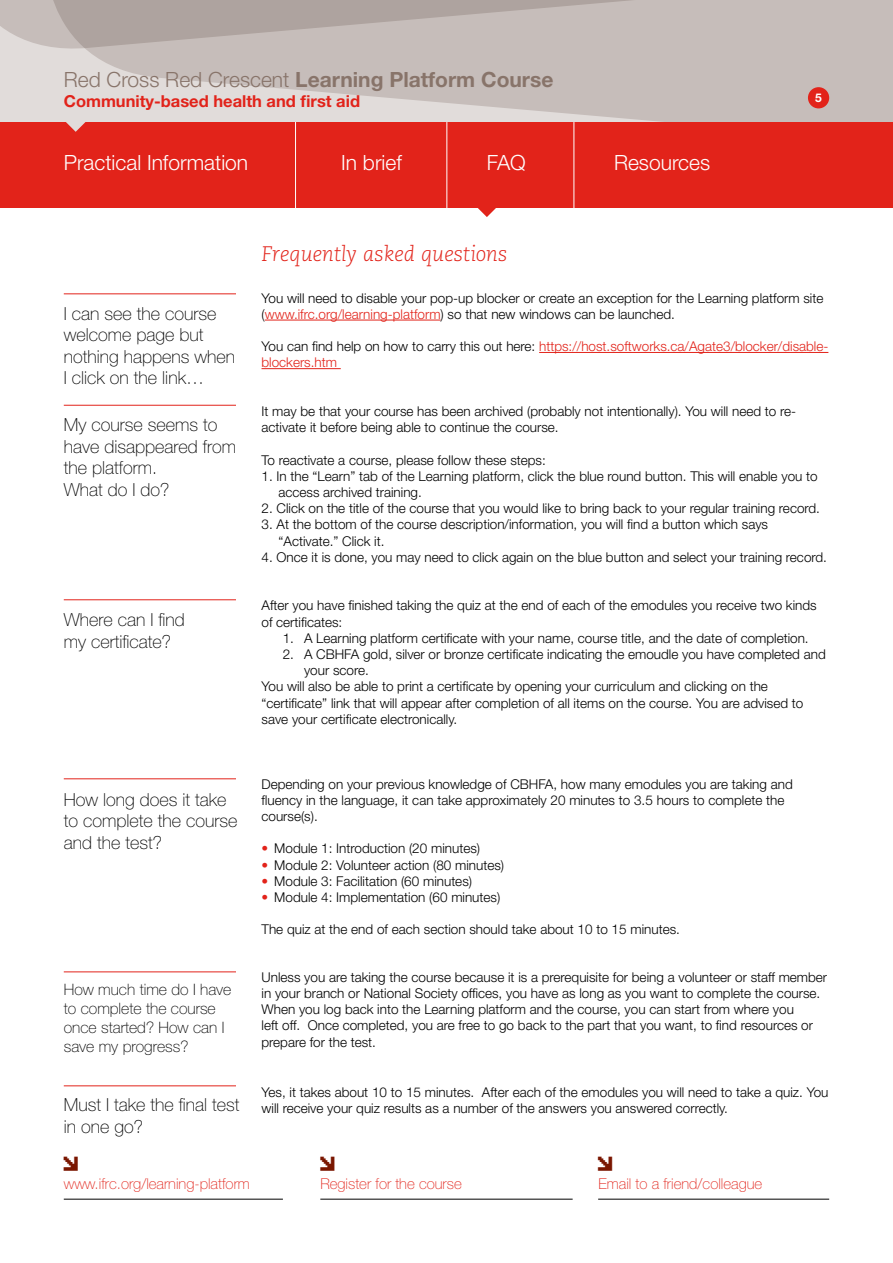
<style>
.page{position:relative;width:893px;height:1263px;background:#fff}
.page>*{position:absolute;margin:0;border:0;box-sizing:border-box;transform-origin:0 0}
.t1{font:700 21px "Helvetica Neue LT Std";color:#88746a}
.t2{font:300 21px "Helvetica Neue LT Std";color:#fff}
.t3{font:italic 300 21px "Caecilia LT Std";color:#e2231a}
.t4{font:100 18px/21.6px "Helvetica Neue LT Std";color:#000}
.t5{font:18px "Pix Arrows";color:#7a1600}
.t6{font:700 16.5px "Helvetica Neue LT Std";color:#e2231a}
.t7{font:100 15.75px/18.9px "Helvetica Neue LT Std";color:#000}
.t8{font:100 15px "Helvetica Neue LT Std";color:#e2231a}
.t9{font:300 13.5px/16.2px "Helvetica Neue LT Std";color:#000}
.t10{font:300 13.5px/16.2px "Helvetica Neue LT Std";color:#e2231a}
.t11{font:700 12px "Helvetica Neue LT Std";color:#fff}
.s1{font-weight:300}
.s2{color:#e2231a}
.s3{color:#000}
</style>
<div class="page">
<svg style="left:0;top:0;width:33px;height:59px;background:#d0c9c6"></svg>
<svg style="left:33px;top:0;width:860px;height:122px;background:#c7bfbc"></svg>
<hr style="left:265px;top:320px;width:176px;height:1px;background:#e2231a">
<hr style="left:539px;top:352px;width:289px;height:1px;background:#e2231a">
<hr style="left:261px;top:368px;width:80px;height:1px;background:#e2231a">
<div style="left:0;top:122px;width:893px;height:85px;background:#e2231a"></div>
<svg style="left:470px;top:207px;width:34px;height:10px"></svg>
<svg style="left:58px;top:115px;width:35px;height:17px"></svg>
<hr style="left:64px;top:294px;width:172px;height:1px;background:#e2231a">
<hr style="left:64px;top:405px;width:172px;height:1px;background:#e2231a">
<hr style="left:64px;top:599px;width:172px;height:1px;background:#e2231a">
<hr style="left:64px;top:778px;width:172px;height:1px;background:#e2231a">
<hr style="left:64px;top:972px;width:172px;height:1px;background:#e2231a">
<hr style="left:64px;top:1085px;width:172px;height:1px;background:#e2231a">
<div style="left:808px;top:87px;width:21px;height:21px;background:#e2231a;border-radius:50%"></div>
<hr style="left:295px;top:122px;width:1px;height:86px;background:#fff">
<hr style="left:446px;top:122px;width:1px;height:86px;background:#fff">
<hr style="left:574px;top:122px;width:1px;height:86px;background:#fff">
<hr style="left:320px;top:1199px;width:253px;height:1px;background:#000">
<hr style="left:64px;top:1199px;width:219px;height:1px;background:#000">
<hr style="left:598px;top:1199px;width:231px;height:1px;background:#000">
<h1 class="t1" style="left:64px;top:67px;width:491px"><span class="s1">Red Cross Red Crescent</span> Learning Platform Course</h1>
<p class="t6" style="left:64px;top:91px;width:298px">Community-based health and first aid</p>
<h1 class="t2" style="left:64px;top:149px;width:186px">Practical Information</h1>
<h1 class="t2" style="left:341px;top:149px;width:62px">In brief</h1>
<h1 class="t2" style="left:487px;top:149px;width:40px">FAQ</h1>
<h1 class="t2" style="left:614px;top:149px;width:98px">Resources</h1>
<p class="t11" style="left:815px;top:90px;width:8px">5</p>
<h2 class="t4" style="left:64px;top:302px;width:173px">I can see the course welcome page but nothing happens when<br>I click on the link…</h2>
<h2 class="t4" style="left:64px;top:414px;width:174px">My course seems to have disappeared from the platform.<br>What do I do?</h2>
<h2 class="t4" style="left:64px;top:609px;width:123px">Where can I find my certificate?</h2>
<h1 class="t3" style="left:261px;top:242px;width:247px">Frequently asked questions</h1>
<p class="t9" style="left:261px;top:289px;width:563px">You will need to disable your pop-up blocker or create an exception for the Learning platform site (<span class="s2">www.ifrc.org/learning-platform</span>) so that new windows can be launched.</p>
<p class="t10" style="left:261px;top:338px;width:568px"><span class="s3">You can find help on how to carry this out here:</span> https://host.softworks.ca/Agate3/blocker/disable&shy;blockers.htm</p>
<p class="t9" style="left:261px;top:403px;width:536px">It may be that your course has been archived (probably not intentionally). You will need to re&shy;activate it before being able to continue the course.</p>
<p class="t9" style="left:261px;top:451px;width:286px">To reactivate a course, please follow these steps:</p>
<p class="t9" style="left:279px;top:467px;width:541px;text-indent:-17px">1. In the “Learn” tab of the Learning platform, click the blue round button. This will enable you to access archived training.</p>
<p class="t9" style="left:261px;top:500px;width:560px">2. Click on the title of the course that you would like to bring back to your regular training record.</p>
<p class="t9" style="left:279px;top:516px;width:491px;text-indent:-17px">3. At the bottom of the course description/information, you will find a button which says “Activate.” Click it.</p>
<p class="t9" style="left:261px;top:548px;width:567px">4. Once it is done, you may need to click again on the blue button and select your training record.</p>
<p class="t9" style="left:261px;top:597px;width:557px">After you have finished taking the quiz at the end of each of the emodules you receive two kinds of certificates:</p>
<p class="t9" style="left:283px;top:629px;width:527px">1. A Learning platform certificate with your name, course title, and the date of completion.</p>
<p class="t9" style="left:283px;top:646px;width:544px">2. A CBHFA gold, silver or bronze certificate indicating the emoudle you have completed and</p>
<p class="t9" style="left:304px;top:662px;width:66px">your score.</p>
<p class="t9" style="left:261px;top:678px;width:508px">You will also be able to print a certificate by opening your curriculum and clicking on the</p>
<p class="t9" style="left:261px;top:694px;width:543px">“certificate” link that will appear after completion of all items on the course. You are advised to</p>
<p class="t9" style="left:261px;top:710px;width:197px">save your certificate electronically.</p>
<h2 class="t4" style="left:64px;top:788px;width:175px">How long does it take to complete the course and the test?</h2>
<p class="t7" style="left:64px;top:980px;width:169px">How much time do I have to complete the course once started? How can I save my progress?</p>
<h2 class="t4" style="left:64px;top:1094px;width:177px">Must I take the final test in one go?</h2>
<h2 class="t5" style="left:64px;top:1155px;width:20px">d</h2>
<p class="t8" style="left:64px;top:1175px;width:187px">www.ifrc.org/learning-platform</p>
<p class="t9" style="left:261px;top:775px;width:533px">Depending on your previous knowledge of CBHFA, how many emodules you are taking and fluency in the language, it can take approximately 20 minutes to 3.5 hours to complete the course(s).</p>
<p class="t9" style="left:261px;top:840px;width:220px"><span class="s2">•</span> Module 1: Introduction (20 minutes)</p>
<p class="t9" style="left:261px;top:856px;width:244px"><span class="s2">•</span> Module 2: Volunteer action (80 minutes)</p>
<p class="t9" style="left:261px;top:872px;width:212px"><span class="s2">•</span> Module 3: Facilitation (60 minutes)</p>
<p class="t9" style="left:261px;top:889px;width:240px"><span class="s2">•</span> Module 4: Implementation (60 minutes)</p>
<p class="t9" style="left:261px;top:921px;width:420px">The quiz at the end of each section should take about 10 to 15 minutes.</p>
<p class="t9" style="left:261px;top:968px;width:567px">Unless you are taking the course because it is a prerequisite for being a volunteer or staff member in your branch or National Society offices, you have as long as you want to complete the course.<br>When you log back into the Learning platform and the course, you can start from where you<br>left off. Once completed, you are free to go back to the part that you want, to find resources or prepare for the test.</p>
<p class="t9" style="left:261px;top:1084px;width:568px">Yes, it takes about 10 to 15 minutes. After each of the emodules you will need to take a quiz. You will receive your quiz results as a number of the answers you answered correctly.</p>
<h2 class="t5" style="left:320px;top:1155px;width:20px">d</h2>
<h2 class="t5" style="left:598px;top:1155px;width:20px">d</h2>
<p class="t8" style="left:320px;top:1175px;width:143px">Register for the course</p>
<p class="t8" style="left:598px;top:1175px;width:165px">Email to a friend/colleague</p>
</div>
